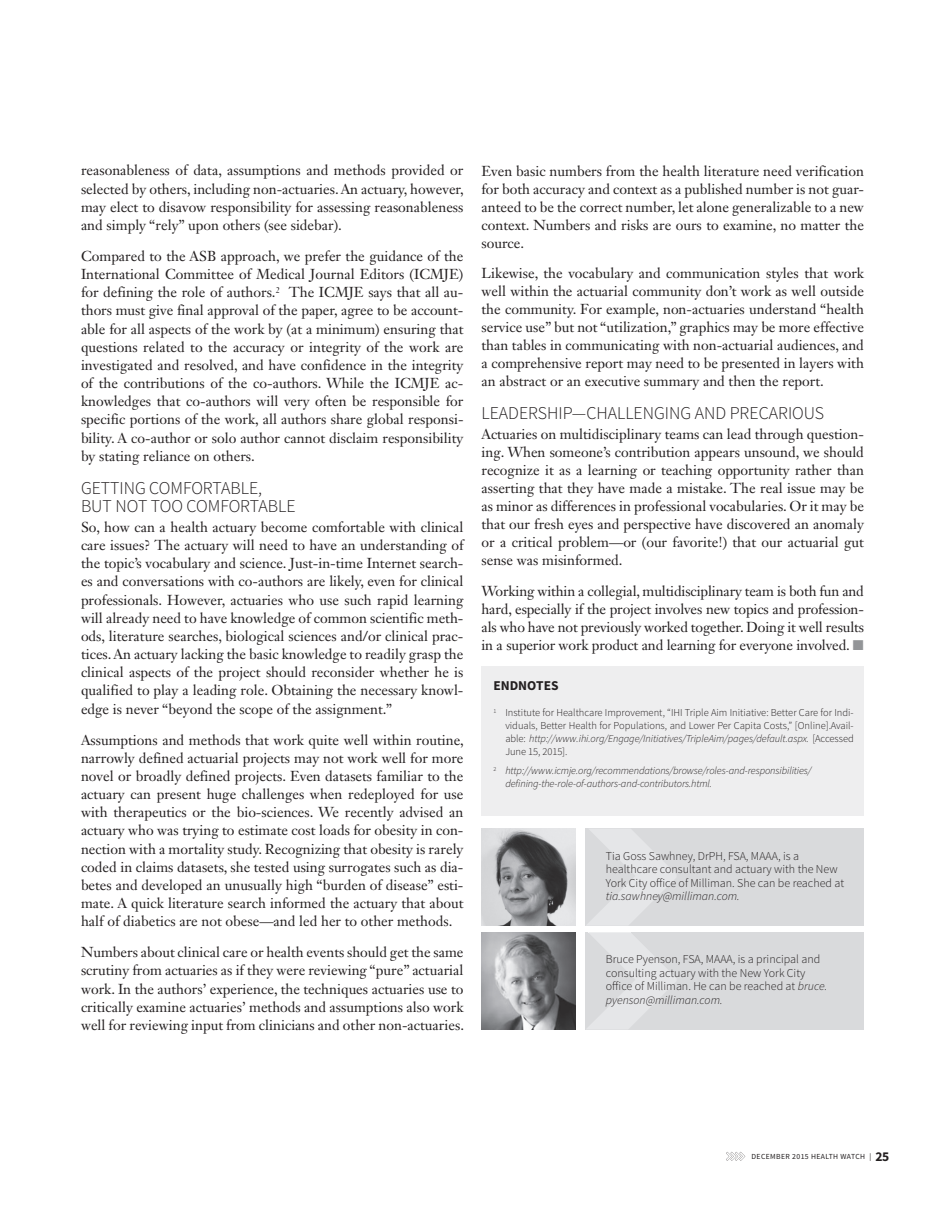
<style>
.page{position:relative;width:945px;height:1215px;background:#fff}
.page>*{position:absolute;margin:0;border:0;box-sizing:border-box;transform-origin:0 0}
.t1{font:300 18px/18px "Source Sans Pro";color:#231f20}
.t2{font:14.25px/18.1px "Janson Text LT Std";color:#231f20;text-align:justify}
.t3{font:700 13.5px "Source Sans Pro";color:#231f20}
.t4{font:300 12px/13.5px "Source Sans Pro";color:#231f20}
.t5{font:italic 300 12px "Source Sans Pro";color:#231f20}
.t6{font:300 10.5px/12.8px "Source Sans Pro";color:#231f20;text-align:justify}
.t7{font:italic 300 10.5px/12.8px "Source Sans Pro";letter-spacing:-.01em;color:#231f20}
.t8{font:7.8px "Source Sans Pro";letter-spacing:.05em;color:#231f20}
.s1{color:#939598}
.s2{font-style:italic}
.s3{font-weight:700;font-size:13.5px}
</style>
<div class="page">
<svg style="left:726px;top:1152px;width:19px;height:9px"></svg>
<div style="left:586px;top:932px;width:278px;height:98px;background:#d9dadc"></div>
<img style="left:482px;top:932px;width:94px;height:98px">
<svg style="left:587px;top:932px;width:89px;height:97px"></svg>
<div style="left:586px;top:829px;width:278px;height:97px;background:#d9dadc"></div>
<img style="left:482px;top:829px;width:94px;height:97px">
<svg style="left:587px;top:829px;width:89px;height:96px"></svg>
<div style="left:482px;top:667px;width:382px;height:149px;background:#eeeeef"></div>
<p class="t2" style="left:81px;top:161px;width:385px">reasonableness of data, assumptions and methods provided or selected by others, including non-actuaries. An actuary, however, may elect to disavow responsibility for assessing reasonableness and simply “rely” upon others (see sidebar).</p>
<p class="t2" style="left:81px;top:247px;width:384px">Compared to the ASB approach, we prefer the guidance of the International Committee of Medical Journal Editors (ICMJE) for defining the role of authors.<sup>2</sup> The ICMJE says that all au&shy;thors must give final approval of the paper, agree to be account&shy;able for all aspects of the work by (at a minimum) ensuring that questions related to the accuracy or integrity of the work are investigated and resolved, and have confidence in the integrity of the contributions of the co-authors. While the ICMJE ac&shy;knowledges that co-authors will very often be responsible for specific portions of the work, all authors share global responsi&shy;bility. A co-author or solo author cannot disclaim responsibility by stating reliance on others.</p>
<p class="t1" style="left:81px;top:479px;width:216px">GETTING COMFORTABLE,<br>BUT NOT TOO COMFORTABLE</p>
<p class="t2" style="left:81px;top:518px;width:384px">So, how can a health actuary become comfortable with clinical care issues? The actuary will need to have an understanding of the topic’s vocabulary and science. Just-in-time Internet search&shy;es and conversations with co-authors are likely, even for clinical professionals. However, actuaries who use such rapid learning will already need to have knowledge of common scientific meth&shy;ods, literature searches, biological sciences and/or clinical prac&shy;tices. An actuary lacking the basic knowledge to readily grasp the clinical aspects of the project should reconsider whether he is qualified to play a leading role. Obtaining the necessary knowl&shy;edge is never “beyond the scope of the assignment.”</p>
<p class="t2" style="left:81px;top:731px;width:385px">Assumptions and methods that work quite well within routine, narrowly defined actuarial projects may not work well for more novel or broadly defined projects. Even datasets familiar to the actuary can present huge challenges when redeployed for use with therapeutics or the bio-sciences. We recently advised an actuary who was trying to estimate cost loads for obesity in con&shy;nection with a mortality study. Recognizing that obesity is rarely coded in claims datasets, she tested using surrogates such as dia&shy;betes and developed an unusually high “burden of disease” esti&shy;mate. A quick literature search informed the actuary that about half of diabetics are not obese—and led her to other methods.</p>
<p class="t2" style="left:81px;top:943px;width:385px">Numbers about clinical care or health events should get the same scrutiny from actuaries as if they were reviewing “pure” actuarial work. In the authors’ experience, the techniques actuaries use to critically examine actuaries’ methods and assumptions also work well for reviewing input from clinicians and other non-actuaries.</p>
<p class="t2" style="left:481px;top:161px;width:384px">Even basic numbers from the health literature need verification for both accuracy and context as a published number is not guar&shy;anteed to be the correct number, let alone generalizable to a new context. Numbers and risks are ours to examine, no matter the source.</p>
<p class="t2" style="left:481px;top:264px;width:384px">Likewise, the vocabulary and communication styles that work well within the actuarial community don’t work as well outside the community. For example, non-actuaries understand “health service use” but not “utilization,” graphics may be more effective than tables in communicating with non-actuarial audiences, and a comprehensive report may need to be presented in layers with an abstract or an executive summary and then the report.</p>
<p class="t1" style="left:482px;top:404px;width:344px">LEADERSHIP—CHALLENGING AND PRECARIOUS</p>
<p class="t2" style="left:482px;top:425px;width:384px">Actuaries on multidisciplinary teams can lead through question&shy;ing. When someone’s contribution appears unsound, we should recognize it as a learning or teaching opportunity rather than asserting that they have made a mistake. The real issue may be as minor as differences in professional vocabularies. Or it may be that our fresh eyes and perspective have discovered an anomaly or a critical problem—or (our favorite!) that our actuarial gut sense was misinformed.</p>
<p class="t2" style="left:482px;top:582px;width:384px">Working within a collegial, multidisciplinary team is both fun and hard, especially if the project involves new topics and profession&shy;als who have not previously worked together. Doing it well results in a superior work product and learning for everyone involved. <span class="s1">■</span></p>
<p class="t3" style="left:493px;top:677px;width:67px">ENDNOTES</p>
<p class="t6" style="left:505px;top:706px;width:350px;text-indent:-12px"><sup>1</sup> Institute for Healthcare Improvement, “IHI Triple Aim Initiative: Better Care for Indi&shy;viduals, Better Health for Populations, and Lower Per Capita Costs,” [Online].Avail&shy;able: <span class="s2">http://www.ihi.org/Engage/Initiatives/TripleAim/pages/default.aspx.</span> [Accessed June 15, 2015].</p>
<p class="t7" style="left:505px;top:764px;width:308px;text-indent:-12px"><sup>2</sup> http://www.icmje.org/recommendations/browse/roles-and-responsibilities/ defining-the-role-of-authors-and-contributors.html.</p>
<p class="t4" style="left:606px;top:849px;width:240px">Tia Goss Sawhney, DrPH, FSA, MAAA, is a healthcare consultant and actuary with the New<br>York City office of Milliman. She can be reached at</p>
<p class="t5" style="left:606px;top:889px;width:135px">tia.sawhney@milliman.com.</p>
<p class="t4" style="left:606px;top:953px;width:223px">Bruce Pyenson, FSA, MAAA, is a principal and consulting actuary with the New York City office of Milliman. He can be reached at <span class="s2">bruce. pyenson@milliman.com.</span></p>
<p class="t8" style="left:752px;top:1152px;width:139px">DECEMBER 2015 HEALTH WATCH | <span class="s3">25</span></p>
</div>
